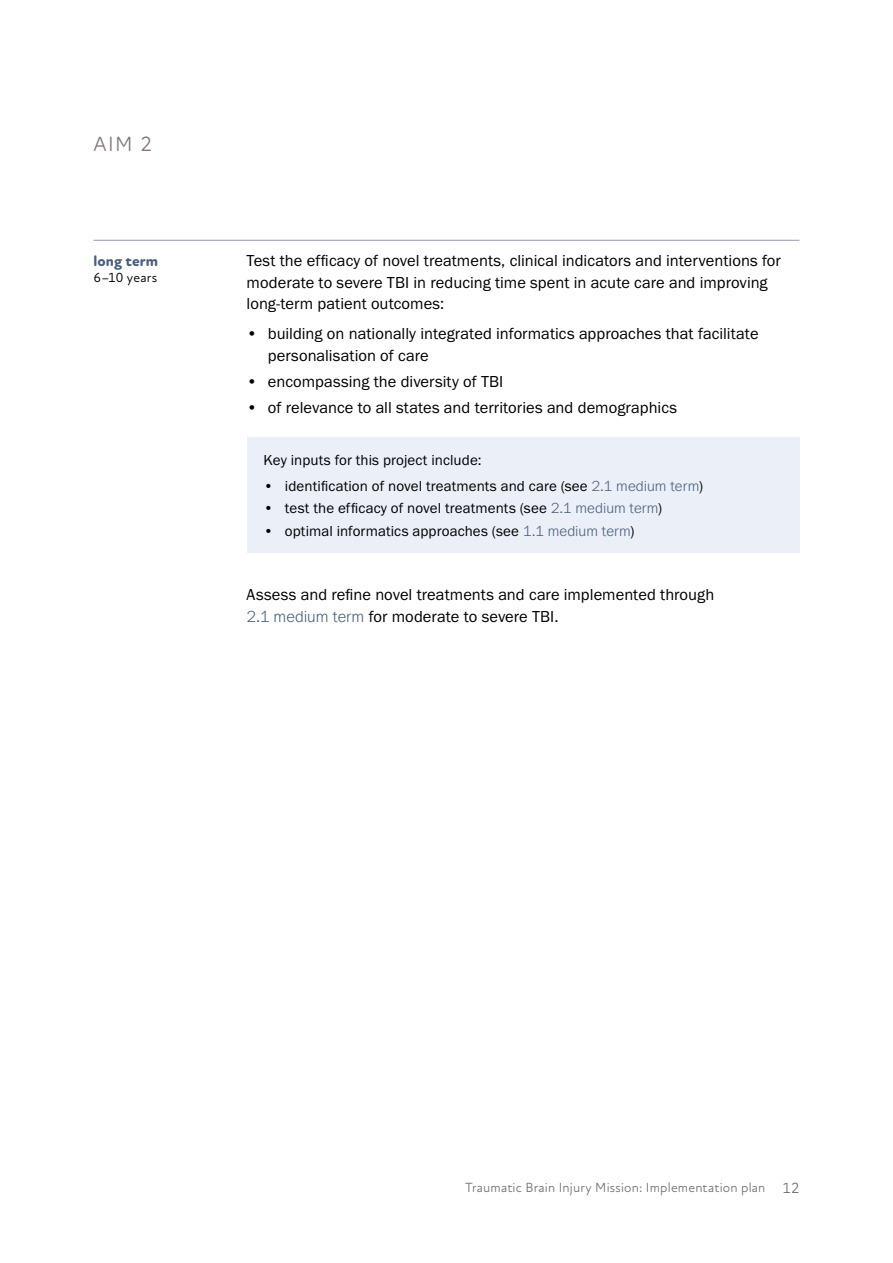
<style>
.page{position:relative;width:893px;height:1263px;background:#fff}
.page>*{position:absolute;margin:0;border:0;box-sizing:border-box;transform-origin:0 0}
.t1{font:21px "Atten Round New";color:#827874}
.NormalFirstParaBefor{font:16.5px/21.6px "Franklin Gothic URW Boo";color:#000}
.Bullet{font:16.5px/21.6px "Franklin Gothic URW Boo";color:#000}
.BoxBullet{font:15px "Franklin Gothic URW Boo";letter-spacing:.005em;color:#000}
.BoxText{font:15px "Franklin Gothic URW Boo";letter-spacing:.005em;color:#000}
.Timeframe{font:800 15px "Atten Round New";letter-spacing:.005em;color:#49607b}
.t2{font:13.5px "Atten Round New";letter-spacing:.015em;color:#6d6e71}
.Timeframe-2{font:13.5px "Atten Round New";letter-spacing:.015em;color:#000}
.s1{font-family:"Franklin Gothic URW";font-weight:300;color:#49607b}
.s2{font-size:15px}
</style>
<div class="page">
<hr style="left:94px;top:240px;width:705px;height:1px;background:#969cae">
<div style="left:247px;top:438px;width:552px;height:115px;background:#ebeff8"></div>
<p class="t1" style="left:94px;top:132px;width:60px">Aim 2</p>
<p class="Timeframe" style="left:94px;top:252px;width:66px">long term</p>
<p class="Timeframe-2" style="left:94px;top:269px;width:65px">6–10 years</p>
<p class="NormalFirstParaBefor" style="left:247px;top:250px;width:536px">Test the efficacy of novel treatments, clinical indicators and interventions for moderate to severe TBI in reducing time spent in acute care and improving long-term patient outcomes:</p>
<p class="Bullet" style="left:268px;top:323px;width:492px;text-indent:-21px">• building on nationally integrated informatics approaches that facilitate personalisation of care</p>
<p class="Bullet" style="left:247px;top:370px;width:258px">• encompassing the diversity of TBI</p>
<p class="Bullet" style="left:247px;top:396px;width:432px">• of relevance to all states and territories and demographics</p>
<p class="BoxText" style="left:264px;top:450px;width:219px">Key inputs for this project include:</p>
<p class="BoxBullet" style="left:264px;top:477px;width:441px">• identification of novel treatments and care (see <span class="s1">2.1 medium term</span>)</p>
<p class="BoxBullet" style="left:264px;top:499px;width:400px">• test the efficacy of novel treatments (see <span class="s1">2.1 medium term</span>)</p>
<p class="BoxBullet" style="left:264px;top:521px;width:372px">• optimal informatics approaches (see <span class="s1">1.1 medium term</span>)</p>
<p class="NormalFirstParaBefor" style="left:247px;top:583px;width:469px">Assess and refine novel treatments and care implemented through<br><span class="s1">2.1 medium term</span> for moderate to severe TBI.</p>
<p class="t2" style="left:465px;top:1179px;width:336px">Traumatic Brain Injury Mission: Implementation plan <span class="s2">12</span></p>
</div>
